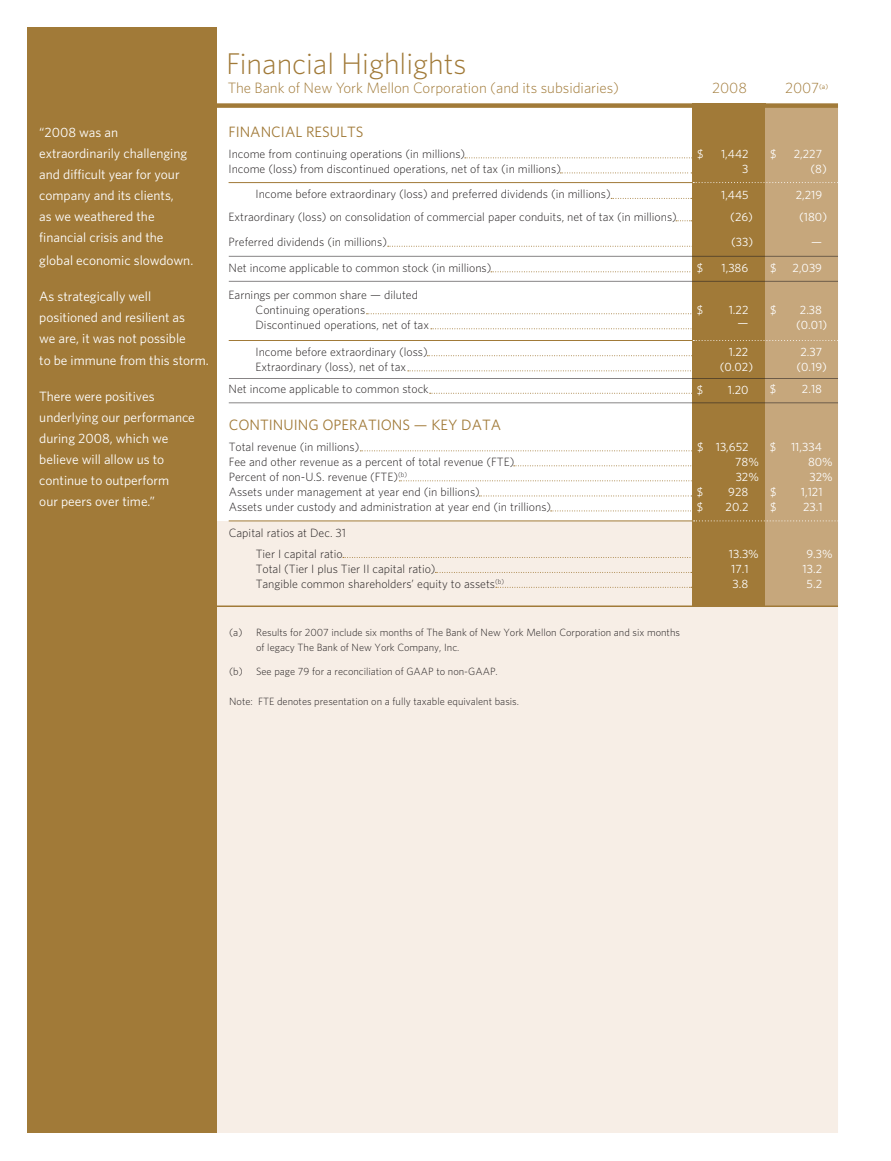
<style>
.page{position:relative;width:891px;height:1161px;background:#fff}
.page>*{position:absolute;margin:0;border:0;box-sizing:border-box;transform-origin:0 0}
.t1{font:300 30px "Whitney";color:#a17a38}
.t2{font:300 15px "Whitney";color:#a17a38}
.t3{font:15px "Whitney";color:#a17a38}
.t4{font:13.5px/21px "Whitney";color:#fff}
.t5{font:300 12px/15px "Whitney";color:#231f20}
.t6{font:12px/15px "Whitney";color:#fff}
.t7{font:300 10.5px/15px "Whitney";color:#231f20}
</style>
<div class="page">
<div style="left:47px;top:521px;width:794px;height:611px;background:#f7eee6"></div>
<div style="left:692px;top:104px;width:73px;height:503px;background:#a17a38"></div>
<div style="left:765px;top:105px;width:75px;height:502px;background:#c6a77c"></div>
<hr style="left:229px;top:256px;width:612px;height:1px;background:#231f20">
<svg style="left:611px;top:198px;width:81px;height:1px"></svg>
<svg style="left:676px;top:220px;width:16px;height:1px"></svg>
<svg style="left:388px;top:246px;width:304px;height:1px"></svg>
<svg style="left:366px;top:313px;width:326px;height:1px"></svg>
<svg style="left:491px;top:271px;width:200px;height:1px"></svg>
<svg style="left:514px;top:465px;width:178px;height:1px"></svg>
<svg style="left:479px;top:496px;width:213px;height:1px"></svg>
<div style="left:215px;top:103px;width:626px;height:5px;background:#a17a38"></div>
<hr style="left:229px;top:378px;width:613px;height:1px;background:#231f20">
<hr style="left:229px;top:403px;width:615px;height:1px;background:#231f20">
<hr style="left:229px;top:182px;width:465px;height:1px;background:#a17a38">
<div style="left:27px;top:27px;width:189px;height:1106px;background:#a17a38"></div>
<svg style="left:551px;top:511px;width:140px;height:1px"></svg>
<svg style="left:408px;top:370px;width:283px;height:1px"></svg>
<svg style="left:430px;top:393px;width:262px;height:1px"></svg>
<svg style="left:431px;top:328px;width:261px;height:1px"></svg>
<svg style="left:465px;top:158px;width:227px;height:1px"></svg>
<svg style="left:560px;top:173px;width:132px;height:1px"></svg>
<svg style="left:427px;top:355px;width:265px;height:1px"></svg>
<hr style="left:229px;top:340px;width:467px;height:1px;background:#a17a38">
<hr style="left:229px;top:521px;width:487px;height:1px;background:#a17a38">
<svg style="left:399px;top:480px;width:293px;height:1px"></svg>
<svg style="left:693px;top:182px;width:145px;height:1px"></svg>
<svg style="left:693px;top:340px;width:145px;height:1px"></svg>
<hr style="left:229px;top:281px;width:612px;height:1px;background:#231f20">
<svg style="left:694px;top:520px;width:144px;height:1px"></svg>
<svg style="left:343px;top:557px;width:348px;height:1px"></svg>
<svg style="left:435px;top:572px;width:257px;height:1px"></svg>
<svg style="left:496px;top:587px;width:196px;height:1px"></svg>
<svg style="left:360px;top:450px;width:332px;height:1px"></svg>
<hr style="left:213px;top:606px;width:628px;height:1px;background:#a17a38">
<div style="left:838px;top:61px;width:6px;height:1073px;background:#fff"></div>
<p class="t4" style="left:39px;top:122px;width:149px">“2008 was an extraordinarily challenging and difficult year for your company and its clients, as we weathered the financial crisis and the</p>
<p class="t4" style="left:39px;top:249px;width:155px">global economic slowdown.</p>
<p class="t4" style="left:39px;top:285px;width:148px">As strategically well positioned and resilient as we are, it was not possible</p>
<p class="t4" style="left:39px;top:350px;width:171px">to be immune from this storm.</p>
<p class="t4" style="left:39px;top:386px;width:157px">There were positives underlying our performance during 2008, which we believe will allow us to continue to outperform<br>our peers over time.”</p>
<h1 class="t1" style="left:226px;top:46px;width:242px">Financial Highlights</h1>
<p class="t2" style="left:228px;top:80px;width:393px">The Bank of New York Mellon Corporation (and its subsidiaries)</p>
<p class="t2" style="left:712px;top:79px;width:37px">2008</p>
<p class="t2" style="left:785px;top:79px;width:45px">2007<sup>(a)</sup></p>
<p class="t3" style="left:229px;top:123px;width:136px">FINANCIAL RESULTS</p>
<p class="t5" style="left:229px;top:146px;width:334px">Income from continuing operations (in millions)<br>Income (loss) from discontinued operations, net of tax (in millions)</p>
<p class="t5" style="left:229px;top:183px;width:450px;line-height:22.5px;text-indent:27px">Income before extraordinary (loss) and preferred dividends (in millions)<br>Extraordinary (loss) on consolidation of commercial paper conduits, net of tax (in millions)</p>
<p class="t5" style="left:229px;top:229px;width:264px;line-height:25.5px">Preferred dividends (in millions)<br>Net income applicable to common stock (in millions)</p>
<p class="t5" style="left:256px;top:287px;width:175px;text-indent:-27px">Earnings per common share — diluted<br>Continuing operations<br>Discontinued operations, net of tax</p>
<p class="t5" style="left:256px;top:344px;width:174px">Income before extraordinary (loss)<br>Extraordinary (loss), net of tax</p>
<p class="t5" style="left:229px;top:382px;width:202px">Net income applicable to common stock</p>
<p class="t3" style="left:229px;top:416px;width:274px">CONTINUING OPERATIONS — KEY DATA</p>
<p class="t5" style="left:229px;top:439px;width:324px">Total revenue (in millions)<br>Fee and other revenue as a percent of total revenue (FTE)<br>Percent of non-U.S. revenue (FTE)<sup>(b)<br></sup>Assets under management at year end (in billions)<br>Assets under custody and administration at year end (in trillions)</p>
<p class="t5" style="left:256px;top:522px;width:92px;line-height:21px;text-indent:-27px">Capital ratios at Dec. 31<br>Tier I capital ratio</p>
<p class="t5" style="left:256px;top:561px;width:250px">Total (Tier I plus Tier II capital ratio)<br>Tangible common shareholders’ equity to assets<sup>(b)</sup></p>
<p class="t7" style="left:256px;top:625px;width:425px;text-indent:-27px">(a) Results for 2007 include six months of The Bank of New York Mellon Corporation and six months of legacy The Bank of New York Company, Inc.</p>
<p class="t7" style="left:229px;top:664px;width:270px">(b) See page 79 for a reconciliation of GAAP to non-GAAP.</p>
<p class="t7" style="left:229px;top:694px;width:291px">Note: FTE denotes presentation on a fully taxable equivalent basis.</p>
<p class="t6" style="left:697px;top:146px;width:8px">$</p>
<p class="t6" style="left:721px;top:146px;width:29px;text-align:right">1,442<br>3</p>
<p class="t6" style="left:730px;top:183px;width:24px;line-height:22.5px;text-indent:-9px">1,445 (26)</p>
<p class="t6" style="left:731px;top:234px;width:24px">(33)</p>
<p class="t6" style="left:697px;top:260px;width:8px">$</p>
<p class="t6" style="left:721px;top:260px;width:28px">1,386</p>
<p class="t6" style="left:697px;top:302px;width:8px">$</p>
<p class="t6" style="left:729px;top:303px;width:21px;line-height:13.4px;text-align:right">1.22 —</p>
<p class="t6" style="left:720px;top:344px;width:35px;text-align:center">1.22 (0.02)</p>
<p class="t6" style="left:697px;top:382px;width:8px">$</p>
<p class="t6" style="left:728px;top:382px;width:22px">1.20</p>
<p class="t6" style="left:770px;top:146px;width:8px">$</p>
<p class="t6" style="left:810px;top:146px;width:18px;text-indent:-17px">2,227 (8)</p>
<p class="t6" style="left:796px;top:183px;width:33px;line-height:22.5px">2,219 (180)</p>
<p class="t6" style="left:811px;top:234px;width:12px">—</p>
<p class="t6" style="left:770px;top:260px;width:8px">$</p>
<p class="t6" style="left:793px;top:260px;width:31px">2,039</p>
<p class="t6" style="left:770px;top:302px;width:8px">$</p>
<p class="t6" style="left:800px;top:302px;width:24px">2.38</p>
<p class="t6" style="left:796px;top:344px;width:32px;text-align:center">2.37 (0.19)</p>
<p class="t6" style="left:770px;top:382px;width:8px">$</p>
<p class="t6" style="left:802px;top:382px;width:22px">2.18</p>
<p class="t6" style="left:796px;top:317px;width:33px">(0.01)</p>
<p class="t6" style="left:697px;top:439px;width:53px">$ 13,652</p>
<p class="t6" style="left:770px;top:439px;width:53px">$ 11,334</p>
<p class="t6" style="left:736px;top:469px;width:25px">32%</p>
<p class="t6" style="left:810px;top:469px;width:25px">32%</p>
<p class="t6" style="left:697px;top:484px;width:8px">$</p>
<p class="t6" style="left:728px;top:484px;width:22px">928</p>
<p class="t6" style="left:697px;top:499px;width:8px">$</p>
<p class="t6" style="left:726px;top:499px;width:24px">20.2</p>
<p class="t6" style="left:770px;top:499px;width:8px">$</p>
<p class="t6" style="left:803px;top:499px;width:21px">23.1</p>
<p class="t6" style="left:735px;top:454px;width:25px">78%</p>
<p class="t6" style="left:808px;top:454px;width:26px">80%</p>
<p class="t6" style="left:770px;top:484px;width:8px">$</p>
<p class="t6" style="left:801px;top:484px;width:23px">1,121</p>
<p class="t6" style="left:729px;top:546px;width:31px">13.3%</p>
<p class="t6" style="left:806px;top:546px;width:28px">9.3%</p>
<p class="t6" style="left:731px;top:561px;width:19px">17.1</p>
<p class="t6" style="left:803px;top:561px;width:21px">13.2</p>
<p class="t6" style="left:733px;top:576px;width:17px">3.8</p>
<p class="t6" style="left:807px;top:576px;width:17px">5.2</p>
</div>
